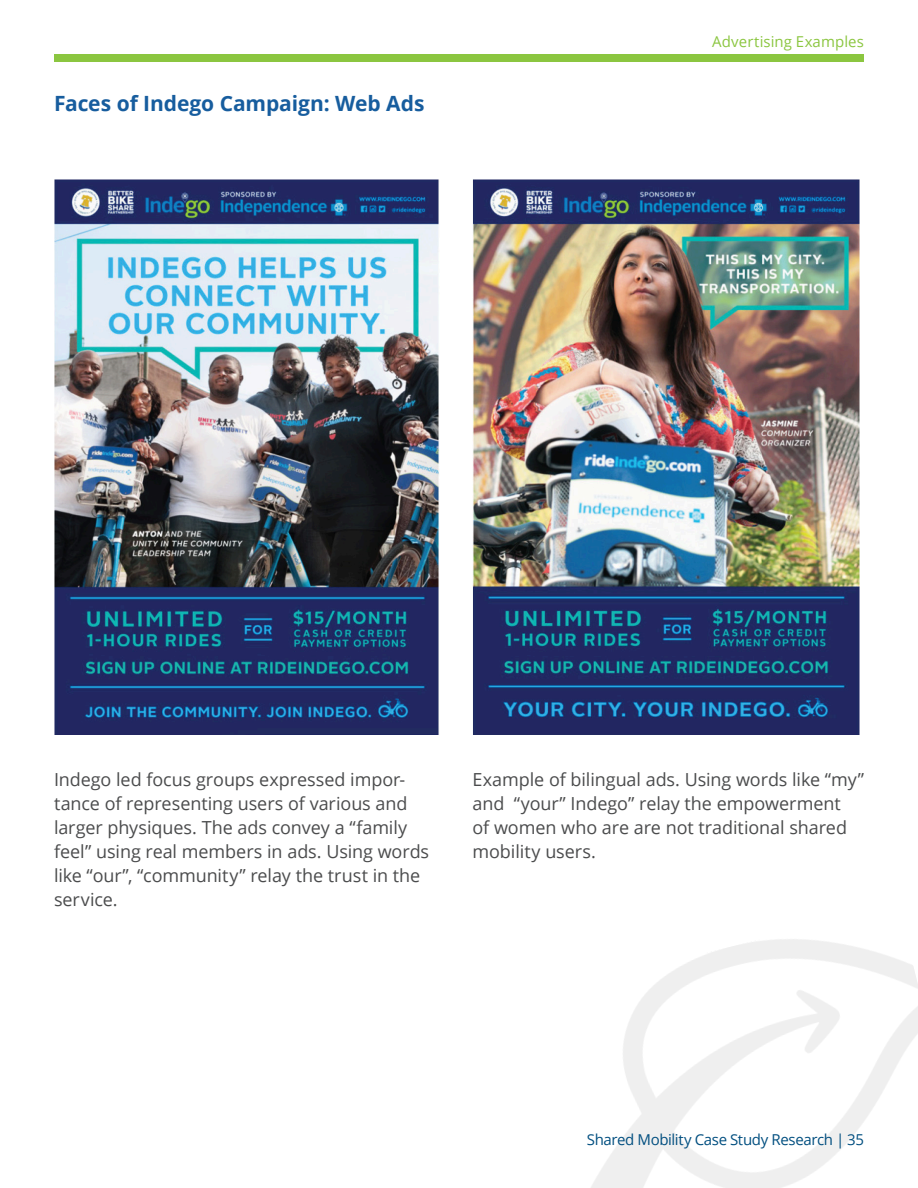
<style>
.page{position:relative;width:918px;height:1188px;background:#fff}
.page>*{position:absolute;margin:0;border:0;box-sizing:border-box;transform-origin:0 0}
.subtitle_main{font:700 21px "Open Sans";letter-spacing:-.005em;color:#175d9e}
.body_text{font:18px/24px "Open Sans";letter-spacing:-.005em;color:#4b4c4d}
.t1{font:15px "Open Sans";letter-spacing:-.025em;color:#024f80}
.page_titles{font:15px "Open Sans";letter-spacing:.005em;color:#8bc640}
</style>
<div class="page">
<div style="left:54px;top:54px;width:810px;height:8px;background:#8bc640"></div>
<img style="left:472px;top:179px;width:387px;height:556px">
<img style="left:54px;top:179px;width:385px;height:555px">
<p class="subtitle_main" style="left:54px;top:88px;width:372px">Faces of Indego Campaign: Web Ads</p>
<p class="page_titles" style="left:712px;top:31px;width:153px">Advertising Examples</p>
<p class="body_text" style="left:54px;top:767px;width:377px">Indego led focus groups expressed impor&shy;tance of representing users of various and larger physiques. The ads convey a “family feel” using real members in ads. Using words like “our”, “community” relay the trust in the service.</p>
<p class="body_text" style="left:472px;top:767px;width:393px">Example of bilingual ads. Using words like “my” and “your” Indego” relay the empowerment<br>of women who are are not traditional shared mobility users.</p>
<p class="t1" style="left:587px;top:1130px;width:279px">Shared Mobility Case Study Research | 35</p>
</div>
